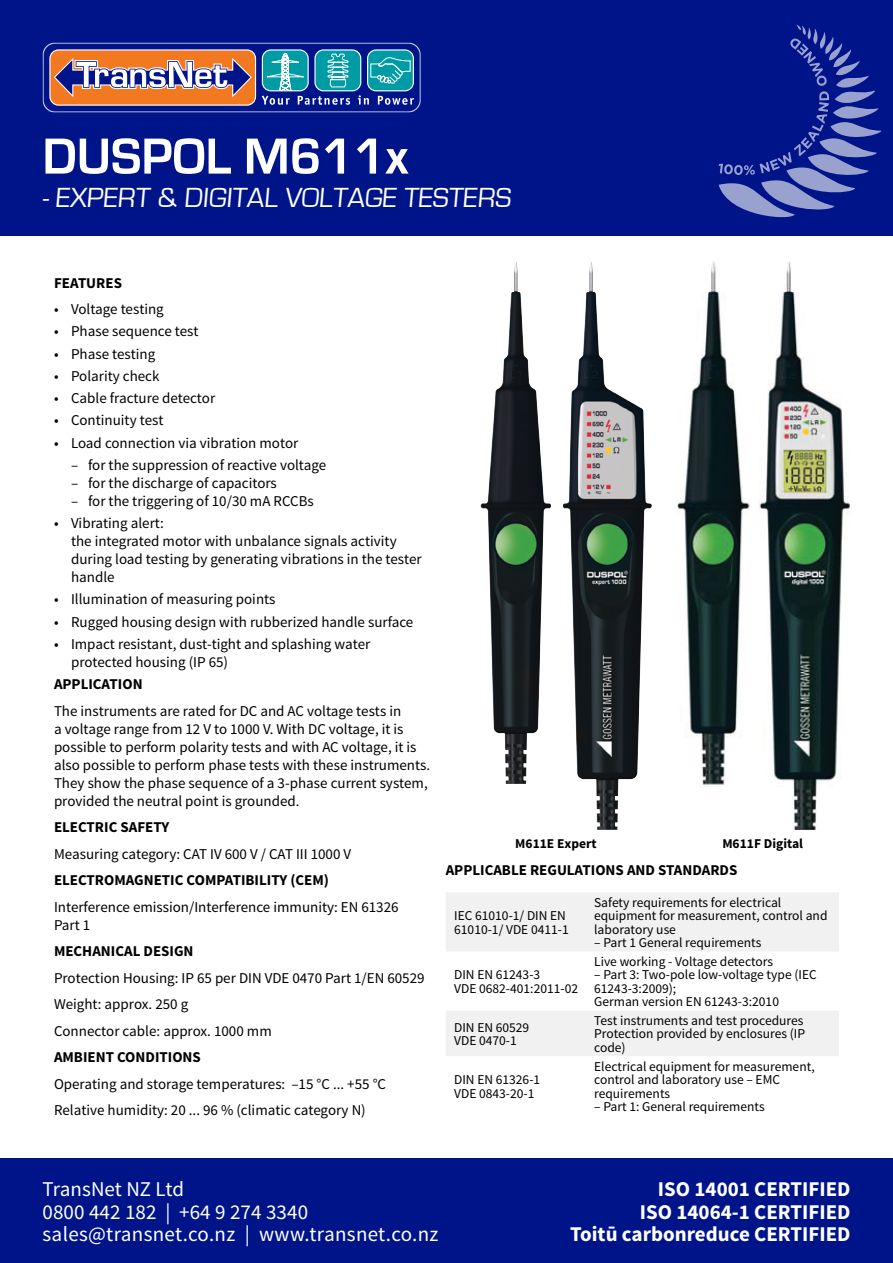
<style>
.page{position:relative;width:893px;height:1263px;background:#fff}
.page>*{position:absolute;margin:0;border:0;box-sizing:border-box;transform-origin:0 0}
.t1{font:700 52.5px "Eurostile";color:#fff}
.t2{font:28.5px "Eurostile";color:#fff}
.t3{font:21px/22.5px "Source Sans Pro";letter-spacing:.005em;color:#fff}
.t4{font:700 21px/22.5px "Source Sans Pro";color:#fff;text-align:right}
.Body_Paragraph{font:15px/18px "Source Sans Pro";color:#000}
.Body_Paragraph-2{font:700 15px "Source Sans Pro";color:#000}
.Product_Table_Cat_No__Column{font:13.5px/13.5px "Source Sans Pro";color:#000}
.Product_Table_Body{font:13.5px/13.5px "Source Sans Pro";color:#000}
.Body_Paragraph-3{font:700 13.5px "Source Sans Pro";color:#000}
</style>
<div class="page">
<div style="left:0;top:1158px;width:893px;height:105px;background:#001489"></div>
<div style="left:0;top:0;width:893px;height:236px;background:#001489"></div>
<svg style="left:43px;top:43px;width:378px;height:70px"></svg>
<svg style="left:719px;top:24px;width:162px;height:194px"></svg>
<img style="left:480px;top:262px;width:172px;height:568px">
<svg style="left:446px;top:893px;width:393px;height:163px;fill:#f1f1f2"></svg>
<img style="left:676px;top:261px;width:173px;height:569px">
<p class="t1" style="left:43px;top:128px;width:367px">DUSPOL M611x</p>
<p class="t2" style="left:43px;top:182px;width:473px">- EXPERT &amp; DIGITAL VOLTAGE TESTERS</p>
<p class="Body_Paragraph-2" style="left:54px;top:273px;width:69px">FEATURES</p>
<p class="Body_Paragraph" style="left:54px;top:300px;width:111px">• Voltage testing</p>
<p class="Body_Paragraph" style="left:54px;top:323px;width:146px">• Phase sequence test</p>
<p class="Body_Paragraph" style="left:54px;top:345px;width:103px">• Phase testing</p>
<p class="Body_Paragraph" style="left:54px;top:367px;width:107px">• Polarity check</p>
<p class="Body_Paragraph" style="left:54px;top:389px;width:163px">• Cable fracture detector</p>
<p class="Body_Paragraph" style="left:54px;top:412px;width:111px">• Continuity test</p>
<p class="Body_Paragraph" style="left:54px;top:434px;width:246px">• Load connection via vibration motor</p>
<p class="Body_Paragraph" style="left:71px;top:456px;width:257px">– for the suppression of reactive voltage</p>
<p class="Body_Paragraph" style="left:71px;top:474px;width:207px">– for the discharge of capacitors</p>
<p class="Body_Paragraph" style="left:71px;top:492px;width:244px">– for the triggering of 10/30 mA RCCBs</p>
<p class="Body_Paragraph" style="left:71px;top:514px;width:352px;text-indent:-17px">• Vibrating alert:<br>the integrated motor with unbalance signals activity during load testing by generating vibrations in the tester handle</p>
<p class="Body_Paragraph" style="left:54px;top:591px;width:223px">• Illumination of measuring points</p>
<p class="Body_Paragraph" style="left:54px;top:613px;width:361px">• Rugged housing design with rubberized handle surface</p>
<p class="Body_Paragraph" style="left:71px;top:635px;width:301px;text-indent:-17px">• Impact resistant, dust-tight and splashing water protected housing (IP 65)</p>
<p class="Body_Paragraph-2" style="left:54px;top:675px;width:90px">APPLICATION</p>
<p class="Body_Paragraph" style="left:54px;top:702px;width:378px">The instruments are rated for DC and AC voltage tests in<br>a voltage range from 12 V to 1000 V. With DC voltage, it is possible to perform polarity tests and with AC voltage, it is also possible to perform phase tests with these instruments.<br>They show the phase sequence of a 3-phase current system, provided the neutral point is grounded.</p>
<p class="Body_Paragraph-2" style="left:54px;top:818px;width:117px">ELECTRIC SAFETY</p>
<p class="Body_Paragraph" style="left:54px;top:845px;width:299px">Measuring category: CAT IV 600 V / CAT III 1000 V</p>
<p class="Body_Paragraph-2" style="left:54px;top:871px;width:276px">ELECTROMAGNETIC COMPATIBILITY (CEM)</p>
<p class="Body_Paragraph" style="left:54px;top:898px;width:346px">Interference emission/Interference immunity: EN 61326<br>Part 1</p>
<p class="Body_Paragraph-2" style="left:54px;top:942px;width:141px">MECHANICAL DESIGN</p>
<p class="Body_Paragraph" style="left:54px;top:969px;width:372px">Protection Housing: IP 65 per DIN VDE 0470 Part 1/EN 60529</p>
<p class="Body_Paragraph" style="left:54px;top:995px;width:136px">Weight: approx. 250 g</p>
<p class="Body_Paragraph" style="left:54px;top:1022px;width:219px">Connector cable: approx. 1000 mm</p>
<p class="Body_Paragraph-2" style="left:54px;top:1048px;width:148px">AMBIENT CONDITIONS</p>
<p class="Body_Paragraph" style="left:54px;top:1075px;width:334px">Operating and storage temperatures: –15 °C ... +55 °C</p>
<p class="Body_Paragraph" style="left:54px;top:1101px;width:313px">Relative humidity: 20 ... 96 % (climatic category N)</p>
<p class="Body_Paragraph-3" style="left:515px;top:835px;width:83px">M611E Expert</p>
<p class="Body_Paragraph-3" style="left:722px;top:835px;width:82px">M611F Digital</p>
<p class="Body_Paragraph-2" style="left:446px;top:861px;width:293px">APPLICABLE REGULATIONS AND STANDARDS</p>
<p class="Product_Table_Cat_No__Column" style="left:454px;top:909px;width:116px">IEC 61010-1/ DIN EN<br>61010-1/ VDE 0411-1</p>
<p class="Product_Table_Cat_No__Column" style="left:454px;top:968px;width:125px">DIN EN 61243-3<br>VDE 0682-401:2011-02</p>
<p class="Product_Table_Cat_No__Column" style="left:454px;top:1021px;width:77px">DIN EN 60529</p>
<p class="Product_Table_Cat_No__Column" style="left:454px;top:1034px;width:64px">VDE 0470-1</p>
<p class="Product_Table_Cat_No__Column" style="left:454px;top:1073px;width:88px">DIN EN 61326-1</p>
<p class="Product_Table_Cat_No__Column" style="left:454px;top:1086px;width:82px">VDE 0843-20-1</p>
<p class="Product_Table_Body" style="left:594px;top:896px;width:235px">Safety requirements for electrical equipment for measurement, control and laboratory use</p>
<p class="Product_Table_Cat_No__Column" style="left:594px;top:936px;width:169px">– Part 1 General requirements</p>
<p class="Product_Table_Cat_No__Column" style="left:594px;top:955px;width:180px">Live working - Voltage detectors</p>
<p class="Product_Table_Cat_No__Column" style="left:594px;top:968px;width:224px">– Part 3: Two-pole low-voltage type (IEC<br>61243-3:2009);</p>
<p class="Product_Table_Cat_No__Column" style="left:594px;top:995px;width:186px">German version EN 61243-3:2010</p>
<p class="Product_Table_Cat_No__Column" style="left:594px;top:1014px;width:211px">Test instruments and test procedures</p>
<p class="Product_Table_Cat_No__Column" style="left:594px;top:1027px;width:212px">Protection provided by enclosures (IP code)</p>
<p class="Product_Table_Cat_No__Column" style="left:594px;top:1059px;width:222px">Electrical equipment for measurement, control and laboratory use – EMC requirements</p>
<p class="Product_Table_Cat_No__Column" style="left:594px;top:1100px;width:172px">– Part 1: General requirements</p>
<h3 class="t3" style="left:43px;top:1178px;width:397px">TransNet NZ Ltd<br>0800 442 182 | +64 9 274 3340 sales@transnet.co.nz | www.transnet.co.nz</h3>
<h3 class="t4" style="left:570px;top:1179px;width:282px">ISO 14001 CERTIFIED<br>ISO 14064-1 CERTIFIED<br>Toitū carbonreduce CERTIFIED</h3>
</div>
